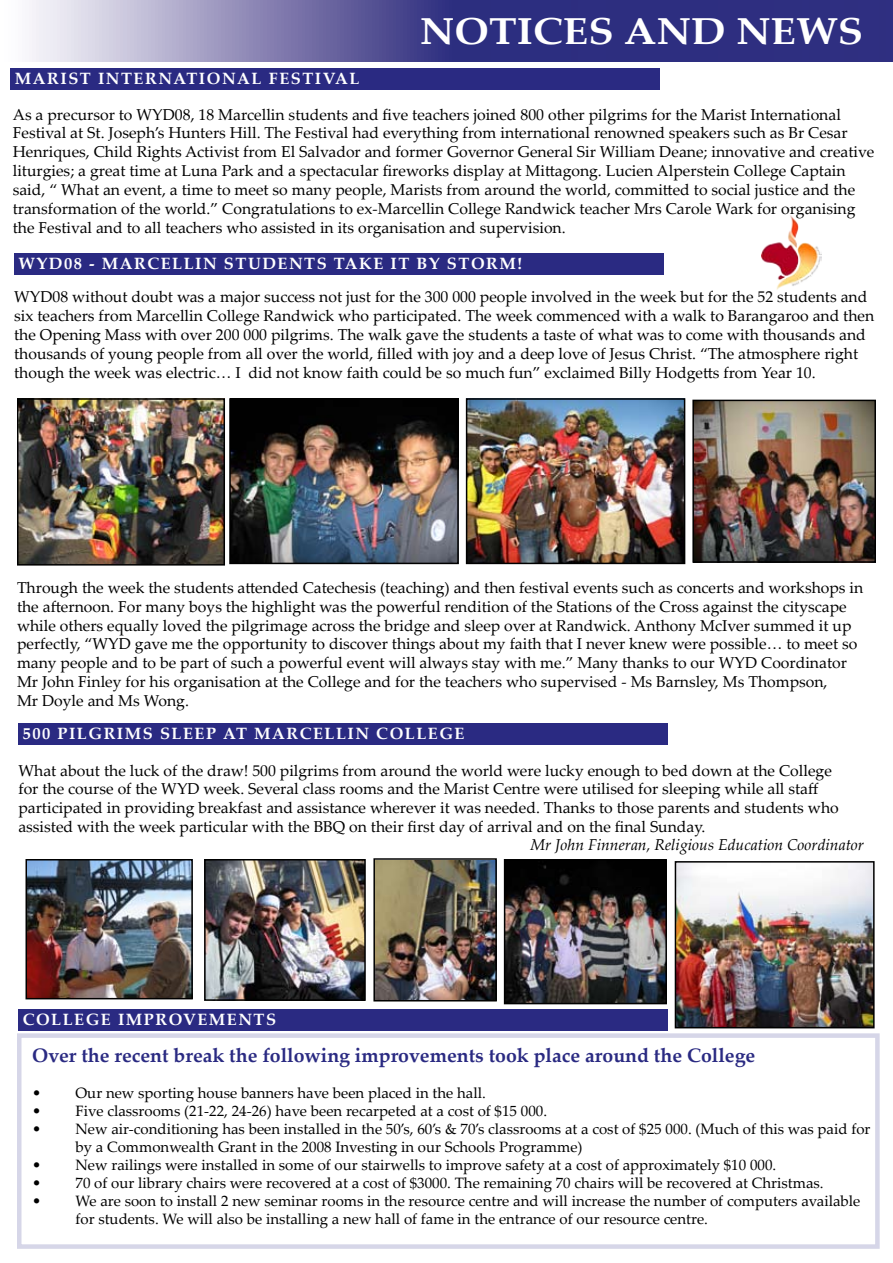
<style>
.page{position:relative;width:893px;height:1263px;background:#fff}
.page>*{position:absolute;margin:0;border:0;box-sizing:border-box;transform-origin:0 0}
.t1{font:700 37.5px "Palatino Linotype";color:#fff;scale:1.11 1}
.t2{font:700 19.5px "Palatino Linotype";color:#2a2a82}
.t3{font:700 16.35px "Palatino Linotype";letter-spacing:.09em;color:#fff}
.t4{font:15.75px/18.9px "Palatino Linotype";color:#000}
.t5{font:italic 15.75px "Palatino Linotype";color:#000}
.t6{font:15px/18px "Palatino Linotype";color:#000}
</style>
<div class="page">
<div style="left:18px;top:1009px;width:650px;height:21px;background:#2a2a82"></div>
<div style="left:17px;top:1033px;width:863px;height:216px;border:4px solid #d6d6e8"></div>
<svg style="left:29px;top:0;width:864px;height:61px;background:#5f5e9c"></svg>
<img style="left:20px;top:401px;width:202px;height:162px">
<div style="left:17px;top:398px;width:208px;height:168px;border:2px solid #000"></div>
<img style="left:232px;top:401px;width:224px;height:160px">
<div style="left:229px;top:398px;width:230px;height:166px;border:2px solid #000"></div>
<img style="left:469px;top:401px;width:213px;height:160px">
<div style="left:466px;top:398px;width:219px;height:166px;border:2px solid #000"></div>
<img style="left:695px;top:403px;width:178px;height:157px">
<div style="left:692px;top:400px;width:184px;height:163px;border:2px solid #000"></div>
<img style="left:29px;top:862px;width:161px;height:134px">
<div style="left:26px;top:859px;width:167px;height:140px;border:2px solid #000"></div>
<img style="left:207px;top:862px;width:156px;height:136px">
<div style="left:204px;top:859px;width:162px;height:142px;border:2px solid #000"></div>
<img style="left:678px;top:864px;width:194px;height:161px">
<div style="left:675px;top:861px;width:200px;height:167px;border:2px solid #000"></div>
<img style="left:507px;top:862px;width:157px;height:139px">
<div style="left:504px;top:859px;width:163px;height:145px;border:2px solid #000"></div>
<img style="left:376px;top:861px;width:118px;height:137px">
<div style="left:373px;top:858px;width:124px;height:143px;border:2px solid #000"></div>
<img style="left:761px;top:215px;width:60px;height:74px">
<div style="left:11px;top:68px;width:649px;height:21px;background:#2a2a82"></div>
<div style="left:14px;top:253px;width:649px;height:21px;background:#2a2a82"></div>
<div style="left:18px;top:723px;width:650px;height:21px;background:#2a2a82"></div>
<h1 class="t1" style="left:420px;top:5px;width:401px">NOTICES AND NEWS</h1>
<p class="t3" style="left:15px;top:67px;width:346px">MARIST INTERNATIONAL FESTIVAL</p>
<p class="t4" style="left:13px;top:104px;width:863px">As a precursor to WYD08, 18 Marcellin students and five teachers joined 800 other pilgrims for the Marist International Festival at St. Joseph’s Hunters Hill. The Festival had everything from international renowned speakers such as Br Cesar Henriques, Child Rights Activist from El Salvador and former Governor General Sir William Deane; innovative and creative liturgies; a great time at Luna Park and a spectacular fireworks display at Mittagong. Lucien Alperstein College Captain said, “ What an event, a time to meet so many people, Marists from around the world, committed to social justice and the transformation of the world.” Congratulations to ex-Marcellin College Randwick teacher Mrs Carole Wark for organising the Festival and to all teachers who assisted in its organisation and supervision.</p>
<p class="t3" style="left:18px;top:252px;width:505px">WYD08 - MARCELLIN STUDENTS TAKE IT BY STORM!</p>
<p class="t4" style="left:14px;top:287px;width:862px">WYD08 without doubt was a major success not just for the 300 000 people involved in the week but for the 52 students and six teachers from Marcellin College Randwick who participated. The week commenced with a walk to Barangaroo and then the Opening Mass with over 200 000 pilgrims. The walk gave the students a taste of what was to come with thousands and thousands of young people from all over the world, filled with joy and a deep love of Jesus Christ. “The atmosphere right though the week was electric… I did not know faith could be so much fun” exclaimed Billy Hodgetts from Year 10.</p>
<p class="t4" style="left:17px;top:577px;width:848px">Through the week the students attended Catechesis (teaching) and then festival events such as concerts and workshops in the afternoon. For many boys the highlight was the powerful rendition of the Stations of the Cross against the cityscape while others equally loved the pilgrimage across the bridge and sleep over at Randwick. Anthony McIver summed it up perfectly, “WYD gave me the opportunity to discover things about my faith that I never knew were possible… to meet so many people and to be part of such a powerful event will always stay with me.” Many thanks to our WYD Coordinator Mr John Finley for his organisation at the College and for the teachers who supervised - Ms Barnsley, Ms Thompson,<br>Mr Doyle and Ms Wong.</p>
<p class="t3" style="left:23px;top:722px;width:443px">500 PILGRIMS SLEEP AT MARCELLIN COLLEGE</p>
<p class="t4" style="left:18px;top:760px;width:822px">What about the luck of the draw! 500 pilgrims from around the world were lucky enough to bed down at the College for the course of the WYD week. Several class rooms and the Marist Centre were utilised for sleeping while all staff participated in providing breakfast and assistance wherever it was needed. Thanks to those parents and students who assisted with the week particular with the BBQ on their first day of arrival and on the final Sunday.</p>
<p class="t5" style="left:530px;top:833px;width:335px">Mr John Finneran, Religious Education Coordinator</p>
<p class="t3" style="left:23px;top:1008px;width:255px">COLLEGE IMPROVEMENTS</p>
<p class="t2" style="left:32px;top:1042px;width:725px">Over the recent break the following improvements took place around the College</p>
<p class="t6" style="left:32px;top:1083px;width:455px">• Our new sporting house banners have been placed in the hall.</p>
<p class="t6" style="left:32px;top:1101px;width:516px">• Five classrooms (21-22, 24-26) have been recarpeted at a cost of $15 000.</p>
<p class="t6" style="left:76px;top:1119px;width:796px;text-indent:-43px">• New air-conditioning has been installed in the 50’s, 60’s &amp; 70’s classrooms at a cost of $25 000. (Much of this was paid for by a Commonwealth Grant in the 2008 Investing in our Schools Programme)</p>
<p class="t6" style="left:32px;top:1155px;width:746px">• New railings were installed in some of our stairwells to improve safety at a cost of approximately $10 000.</p>
<p class="t6" style="left:32px;top:1173px;width:793px">• 70 of our library chairs were recovered at a cost of $3000. The remaining 70 chairs will be recovered at Christmas.</p>
<p class="t6" style="left:76px;top:1191px;width:786px;text-indent:-43px">• We are soon to install 2 new seminar rooms in the resource centre and will increase the number of computers available for students. We will also be installing a new hall of fame in the entrance of our resource centre.</p>
</div>
